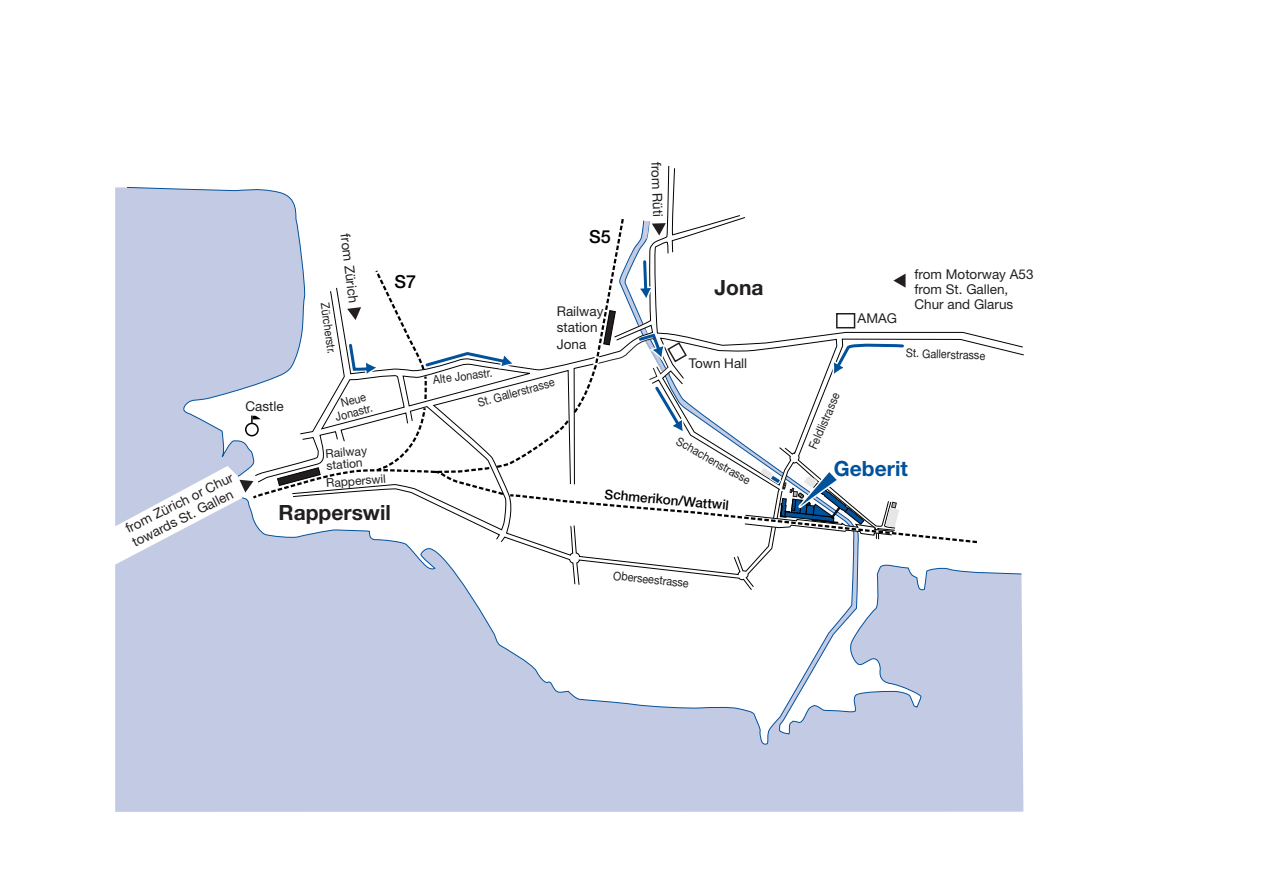
<style>
.page{position:relative;width:1263px;height:893px;background:#fff}
.page>*{position:absolute;margin:0;border:0;box-sizing:border-box;transform-origin:0 0}
.t1{font:700 21px "Helvetica Neue";color:#231f20}
.t2{font:700 21px "Helvetica Neue";color:#01519b}
.t3{font:500 18px "Helvetica Neue";color:#000}
.t4{font:13.5px/15px "Helvetica Neue";color:#231f20}
.t5{font:500 13.5px "Helvetica Neue";color:#000}
.t6{font:12px/12px "Helvetica Neue";color:#231f20;text-align:center;scale:.9 1}
.t7{font:12px/12px "Helvetica Neue";color:#231f20}
</style>
<div class="page">
<div style="left:115px;top:526px;width:908px;height:285px;background:#c3cbe4"></div>
<svg style="left:241px;top:590px;width:614px;height:155px"></svg>
<svg style="left:115px;top:187px;width:124px;height:339px;fill:#c3cbe4"></svg>
<svg style="left:126px;top:186px;width:113px;height:291px;background:#c5cde5"></svg>
<svg style="left:779px;top:590px;width:243px;height:145px"></svg>
<svg style="left:239px;top:165px;width:785px;height:425px"></svg>
<p class="t4" style="left:353px;top:233px;width:71px;rotate:83deg">from Zürich</p>
<p class="t6" style="left:331px;top:302px;width:59px;rotate:82deg">Zürcherstr.</p>
<h2 class="t3" style="left:395px;top:271px;width:23px">S7</h2>
<p class="t4" style="left:123px;top:522px;width:120px;rotate:-27deg">from Zürich or Chur towards St. Gallen</p>
<p class="t4" style="left:246px;top:398px;width:40px">Castle</p>
<p class="t6" style="left:331px;top:399px;width:44px;rotate:-15deg">Neue<br>Jonastr.</p>
<p class="t7" style="left:325px;top:447px;width:43px;rotate:-4deg">Railway station</p>
<p class="t7" style="left:326px;top:476px;width:61px;rotate:-4deg">Rapperswil</p>
<h1 class="t1" style="left:279px;top:499px;width:114px">Rapperswil</h1>
<h2 class="t3" style="left:589px;top:226px;width:23px">S5</h2>
<p class="t4" style="left:557px;top:302px;width:48px;line-height:16.5px">Railway station<br>Jona</p>
<p class="t6" style="left:432px;top:373px;width:68px;rotate:-7deg">Alte Jonastr.</p>
<p class="t6" style="left:476px;top:396px;width:90px;rotate:-15deg">St. Gallerstrasse</p>
<p class="t4" style="left:664px;top:161px;width:57px;rotate:88deg">from Rüti</p>
<h1 class="t1" style="left:715px;top:274px;width:51px">Jona</h1>
<p class="t4" style="left:689px;top:355px;width:60px">Town Hall</p>
<p class="t6" style="left:680px;top:435px;width:94px;rotate:29deg">Schachenstrasse</p>
<p class="t5" style="left:605px;top:486px;width:126px;rotate:5deg">Schmerikon/Wattwil</p>
<p class="t6" style="left:614px;top:569px;width:86px;rotate:6deg">Oberseestrasse</p>
<p class="t6" style="left:806px;top:446px;width:69px;rotate:-66deg">Feldlistrasse</p>
<p class="t4" style="left:858px;top:311px;width:41px">AMAG</p>
<p class="t4" style="left:915px;top:266px;width:121px">from Motorway A53 from St. Gallen,<br>Chur and Glarus</p>
<p class="t6" style="left:906px;top:346px;width:90px;rotate:2deg">St. Gallerstrasse</p>
<h1 class="t2" style="left:834px;top:455px;width:75px">Geberit</h1>
</div>
